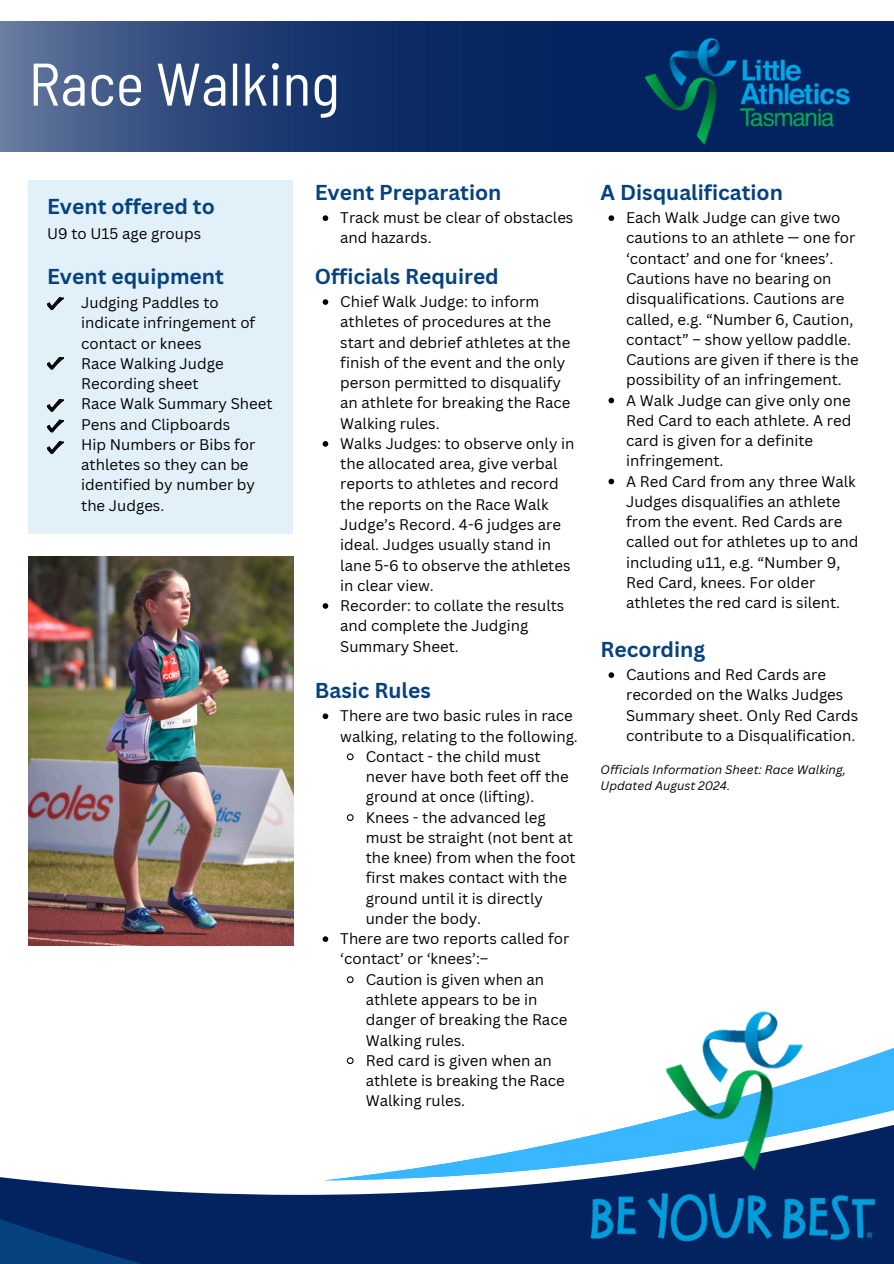
<style>
.page{position:relative;width:894px;height:1264px;background:#fff}
.page>*{position:absolute;margin:0;border:0;box-sizing:border-box;transform-origin:0 0}
.t1{font:semi-condensed 60px "Barlow";color:#fff}
.t2{font:700 21px "Canva Sans";color:#05427f}
.t3{font:15px/20.2px "Canva Sans";color:#000}
.t4{font:italic 12px/16px "Canva Sans";color:#000}
</style>
<div class="page">
<svg style="left:350px;top:1048px;width:543px;height:76px"></svg>
<svg style="left:0;top:1124px;width:893px;height:139px"></svg>
<svg style="left:0;top:1218px;width:143px;height:45px"></svg>
<img style="left:569px;top:1170px;width:324px;height:93px">
<img style="left:648px;top:1011px;width:155px;height:163px">
<div style="left:0;top:21px;width:893px;height:131px;background:#032360"></div>
<img style="left:660px;top:38px;width:190px;height:107px">
<img style="left:0;top:21px;width:660px;height:130px">
<div style="left:29px;top:180px;width:264px;height:353px;background:#e2f0f9"></div>
<svg style="left:47px;top:297px;width:17px;height:13px"></svg>
<svg style="left:47px;top:357px;width:17px;height:12px"></svg>
<svg style="left:47px;top:399px;width:17px;height:12px"></svg>
<svg style="left:47px;top:441px;width:17px;height:12px"></svg>
<svg style="left:47px;top:420px;width:17px;height:12px"></svg>
<img style="left:29px;top:556px;width:264px;height:389px">
<svg style="left:322px;top:215px;width:6px;height:6px"></svg>
<svg style="left:322px;top:299px;width:6px;height:6px"></svg>
<svg style="left:322px;top:441px;width:6px;height:5px"></svg>
<svg style="left:322px;top:603px;width:6px;height:5px"></svg>
<svg style="left:322px;top:713px;width:6px;height:6px"></svg>
<svg style="left:346px;top:753px;width:8px;height:8px"></svg>
<svg style="left:346px;top:814px;width:8px;height:7px"></svg>
<svg style="left:322px;top:936px;width:6px;height:5px"></svg>
<svg style="left:346px;top:976px;width:8px;height:7px"></svg>
<svg style="left:346px;top:1056px;width:8px;height:8px"></svg>
<svg style="left:608px;top:215px;width:6px;height:6px"></svg>
<svg style="left:608px;top:397px;width:6px;height:6px"></svg>
<svg style="left:608px;top:478px;width:6px;height:6px"></svg>
<svg style="left:608px;top:672px;width:6px;height:6px"></svg>
<h3 class="t1" style="left:29px;top:46px;width:312px">Race Walking</h3>
<p class="t2" style="left:47px;top:191px;width:169px">Event offered to</p>
<p class="t3" style="left:47px;top:222px;width:155px">U9 to U15 age groups</p>
<p class="t2" style="left:47px;top:261px;width:178px">Event equipment</p>
<p class="t3" style="left:81px;top:292px;width:193px">Judging Paddles to indicate infringement of contact or knees<br>Race Walking Judge<br>Recording sheet<br>Race Walk Summary Sheet<br>Pens and Clipboards<br>Hip Numbers or Bibs for athletes so they can be identified by number by the Judges.</p>
<p class="t2" style="left:314px;top:177px;width:188px">Event Preparation</p>
<h3 class="t3" style="left:340px;top:207px;width:234px">Track must be clear of obstacles and hazards.</h3>
<h2 class="t2" style="left:314px;top:261px;width:185px">Officials Required</h2>
<p class="t3" style="left:340px;top:291px;width:232px">Chief Walk Judge: to inform athletes of procedures at the start and debrief athletes at the finish of the event and the only person permitted to disqualify an athlete for breaking the Race<br>Walking rules.</p>
<h2 class="t3" style="left:340px;top:433px;width:236px">Walks Judges: to observe only in the allocated area, give verbal reports to athletes and record the reports on the Race Walk<br>Judge’s Record. 4-6 judges are ideal. Judges usually stand in lane 5-6 to observe the athletes in clear view.</h2>
<p class="t3" style="left:340px;top:595px;width:225px">Recorder: to collate the results and complete the Judging<br>Summary Sheet.</p>
<p class="t2" style="left:314px;top:675px;width:117px">Basic Rules</p>
<p class="t3" style="left:340px;top:705px;width:239px">There are two basic rules in race walking, relating to the following.</p>
<h2 class="t3" style="left:365px;top:746px;width:204px">Contact - the child must never have both feet off the ground at once (lifting).</h2>
<p class="t3" style="left:365px;top:806px;width:211px">Knees - the advanced leg must be straight (not bent at the knee) from when the foot first makes contact with the ground until it is directly under the body.</p>
<h2 class="t3" style="left:340px;top:928px;width:230px">There are two reports called for ‘contact’ or ‘knees’:–</h2>
<p class="t3" style="left:365px;top:968px;width:203px">Caution is given when an athlete appears to be in danger of breaking the Race<br>Walking rules.</p>
<p class="t3" style="left:365px;top:1049px;width:200px">Red card is given when an athlete is breaking the Race<br>Walking rules.</p>
<p class="t2" style="left:600px;top:177px;width:184px">A Disqualification</p>
<h2 class="t3" style="left:626px;top:207px;width:234px">Each Walk Judge can give two cautions to an athlete — one for ‘contact’ and one for ‘knees’.<br>Cautions have no bearing on disqualifications. Cautions are called, e.g. “Number 6, Caution, contact” – show yellow paddle.<br>Cautions are given if there is the possibility of an infringement.</h2>
<p class="t3" style="left:626px;top:389px;width:227px">A Walk Judge can give only one<br>Red Card to each athlete. A red card is given for a definite infringement.</p>
<p class="t3" style="left:626px;top:470px;width:234px">A Red Card from any three Walk<br>Judges disqualifies an athlete from the event. Red Cards are called out for athletes up to and including u11, e.g. “Number 9,<br>Red Card, knees. For older athletes the red card is silent.</p>
<p class="t2" style="left:600px;top:634px;width:106px">Recording</p>
<p class="t3" style="left:626px;top:664px;width:234px">Cautions and Red Cards are recorded on the Walks Judges<br>Summary sheet. Only Red Cards contribute to a Disqualification.</p>
<h2 class="t4" style="left:600px;top:761px;width:247px">Officials Information Sheet: Race Walking,<br>Updated August 2024.</h2>
</div>
